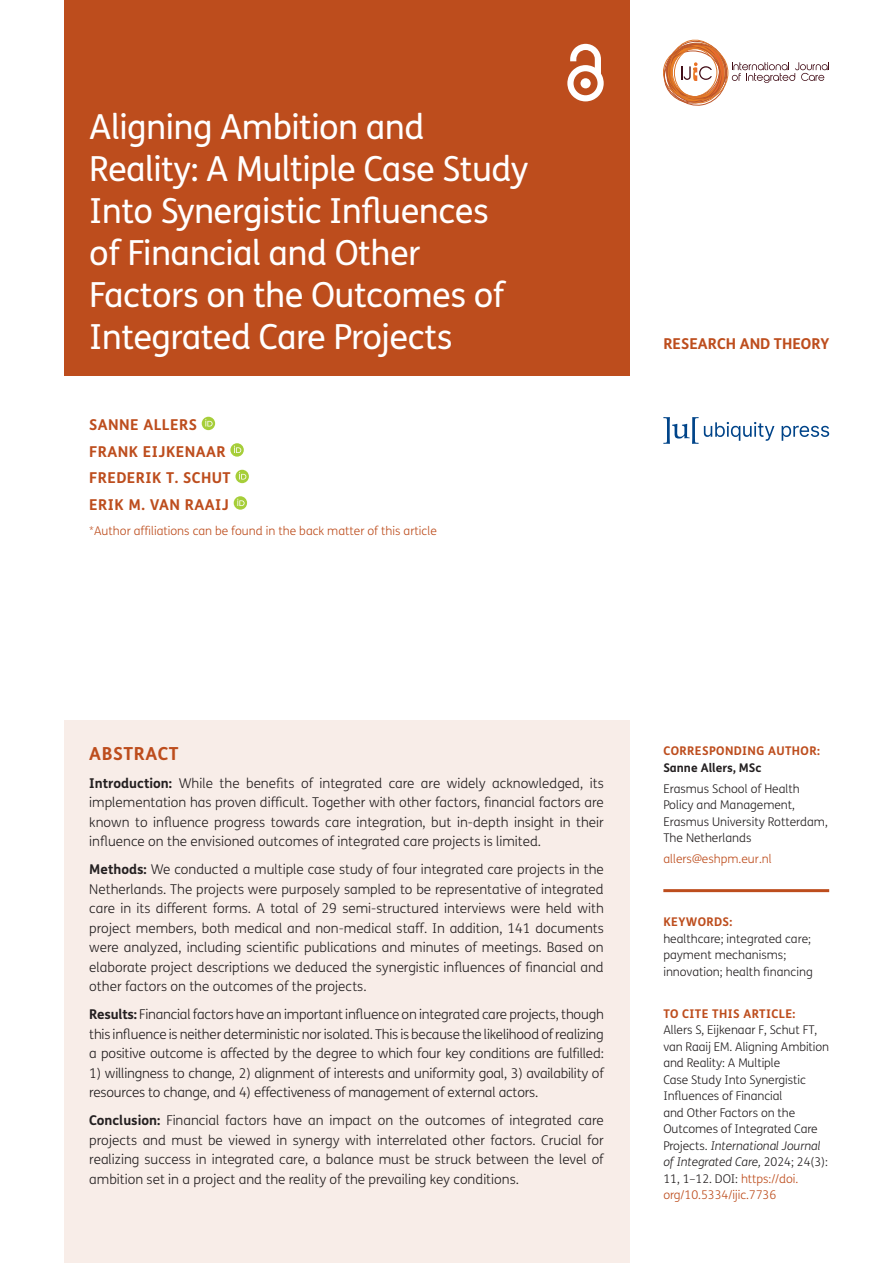
<style>
.page{position:relative;width:893px;height:1263px;background:#fff}
.page>*{position:absolute;margin:0;border:0;box-sizing:border-box;transform-origin:0 0}
.Article_Title{font:34.5px/42px "FS Me";letter-spacing:-.015em;color:#fff}
.Abstract_Heading{font:700 18px "FS Me";letter-spacing:.03em;color:#bd4d1d}
.Cover_Authors{font:700 15px "FS Me";letter-spacing:.03em;color:#bd4d1d}
.Cover_Authors-2{font:700 15px "FS Me";color:#bd4d1d}
.Abstract_Copy{font:300 13.5px/19.5px "FS Me";letter-spacing:-.015em;color:#231f20;text-align:justify}
.t1{font:300 12px/16.5px "FS Me";letter-spacing:-.005em;color:#231f20}
.t2{font:300 12px "FS Me";color:#bd4d1d}
.t3{font:700 12px "FS Me";letter-spacing:.03em;color:#bd4d1d}
.t4{font:700 12px "FS Me";color:#231f20}
.s1{font-weight:700}
.s2{font-style:italic}
.s3{color:#bd4d1d}
</style>
<div class="page">
<div style="left:64px;top:0;width:565px;height:376px;background:#bd4d1d"></div>
<svg style="left:567px;top:44px;width:37px;height:57px"></svg>
<svg style="left:663px;top:417px;width:166px;height:27px"></svg>
<svg style="left:664px;top:40px;width:165px;height:65px"></svg>
<div style="left:672px;top:48px;width:49px;height:49px;border:1px solid #df772b;border-radius:50%"></div>
<div style="left:663px;top:47px;width:54px;height:50px;border:1px solid #df772b;border-radius:50%"></div>
<div style="left:664px;top:46px;width:56px;height:56px;border:1px solid #bd552a;border-radius:50%"></div>
<div style="left:674px;top:46px;width:54px;height:54px;border:1px solid #df772b;border-radius:50%"></div>
<div style="left:64px;top:721px;width:565px;height:542px;background:#f8ede8"></div>
<hr style="left:663px;top:889px;width:166px;height:3px;background:#bd4d1d">
<svg style="left:202px;top:417px;width:13px;height:13px"></svg>
<svg style="left:205px;top:419px;width:8px;height:7px"></svg>
<svg style="left:230px;top:443px;width:14px;height:14px"></svg>
<svg style="left:234px;top:446px;width:7px;height:7px"></svg>
<svg style="left:235px;top:470px;width:14px;height:13px"></svg>
<svg style="left:239px;top:472px;width:7px;height:7px"></svg>
<div style="left:234px;top:496px;width:13px;height:14px;background:#a6ce39;border-radius:50%"></div>
<svg style="left:237px;top:499px;width:8px;height:7px"></svg>
<h1 class="Article_Title" style="left:89px;top:106px;width:441px">Aligning Ambition and<br>Reality: A Multiple Case Study<br>Into Synergistic Influences<br>of Financial and Other<br>Factors on the Outcomes of<br>Integrated Care Projects</h1>
<p class="Cover_Authors" style="left:89px;top:415px;width:109px">SANNE ALLERS</p>
<p class="Cover_Authors" style="left:89px;top:442px;width:138px">FRANK EIJKENAAR</p>
<p class="Cover_Authors" style="left:89px;top:468px;width:143px">FREDERIK T. SCHUT</p>
<p class="Cover_Authors" style="left:89px;top:495px;width:141px">ERIK M. VAN RAAIJ</p>
<p class="t2" style="left:89px;top:524px;width:349px">*Author affiliations can be found in the back matter of this article</p>
<p class="Cover_Authors-2" style="left:663px;top:334px;width:167px">RESEARCH AND THEORY</p>
<h1 class="Abstract_Heading" style="left:89px;top:742px;width:91px">ABSTRACT</h1>
<p class="Abstract_Copy" style="left:89px;top:774px;width:516px"><span class="s1">Introduction:</span> While the benefits of integrated care are widely acknowledged, its implementation has proven difficult. Together with other factors, financial factors are known to influence progress towards care integration, but in-depth insight in their influence on the envisioned outcomes of integrated care projects is limited.</p>
<p class="Abstract_Copy" style="left:89px;top:860px;width:516px"><span class="s1">Methods:</span> We conducted a multiple case study of four integrated care projects in the Netherlands. The projects were purposely sampled to be representative of integrated care in its different forms. A total of 29 semi-structured interviews were held with project members, both medical and non-medical staff. In addition, 141 documents were analyzed, including scientific publications and minutes of meetings. Based on elaborate project descriptions we deduced the synergistic influences of financial and other factors on the outcomes of the projects.</p>
<p class="Abstract_Copy" style="left:89px;top:1005px;width:516px"><span class="s1">Results:</span> Financial factors have an important influence on integrated care projects, though this influence is neither deterministic nor isolated. This is because the likelihood of realizing a positive outcome is affected by the degree to which four key conditions are fulfilled:</p>
<p class="Abstract_Copy" style="left:89px;top:1064px;width:516px">1) willingness to change, 2) alignment of interests and uniformity goal, 3) availability of resources to change, and 4) effectiveness of management of external actors.</p>
<p class="Abstract_Copy" style="left:89px;top:1111px;width:516px"><span class="s1">Conclusion:</span> Financial factors have an impact on the outcomes of integrated care projects and must be viewed in synergy with interrelated other factors. Crucial for realizing success in integrated care, a balance must be struck between the level of ambition set in a project and the reality of the prevailing key conditions.</p>
<p class="t3" style="left:663px;top:744px;width:158px">CORRESPONDING AUTHOR:</p>
<p class="t4" style="left:663px;top:760px;width:100px">Sanne Allers, MSc</p>
<p class="t1" style="left:663px;top:780px;width:166px">Erasmus School of Health<br>Policy and Management,<br>Erasmus University Rotterdam,<br>The Netherlands</p>
<p class="t2" style="left:663px;top:852px;width:110px">allers@eshpm.eur.nl</p>
<p class="t3" style="left:663px;top:914px;width:71px">KEYWORDS:</p>
<p class="t1" style="left:663px;top:930px;width:151px">healthcare; integrated care; payment mechanisms; innovation; health financing</p>
<p class="t3" style="left:663px;top:1006px;width:133px">TO CITE THIS ARTICLE:</p>
<p class="t1" style="left:663px;top:1022px;width:167px">Allers S, Eijkenaar F, Schut FT, van Raaij EM. Aligning Ambition and Reality: A Multiple<br>Case Study Into Synergistic<br>Influences of Financial<br>and Other Factors on the<br>Outcomes of Integrated Care<br>Projects. <span class="s2">International Journal of Integrated Care,</span> 2024; 24(3):<br>11, 1–12. DOI: <span class="s3">https://doi. org/10.5334/ijic.7736</span></p>
</div>
